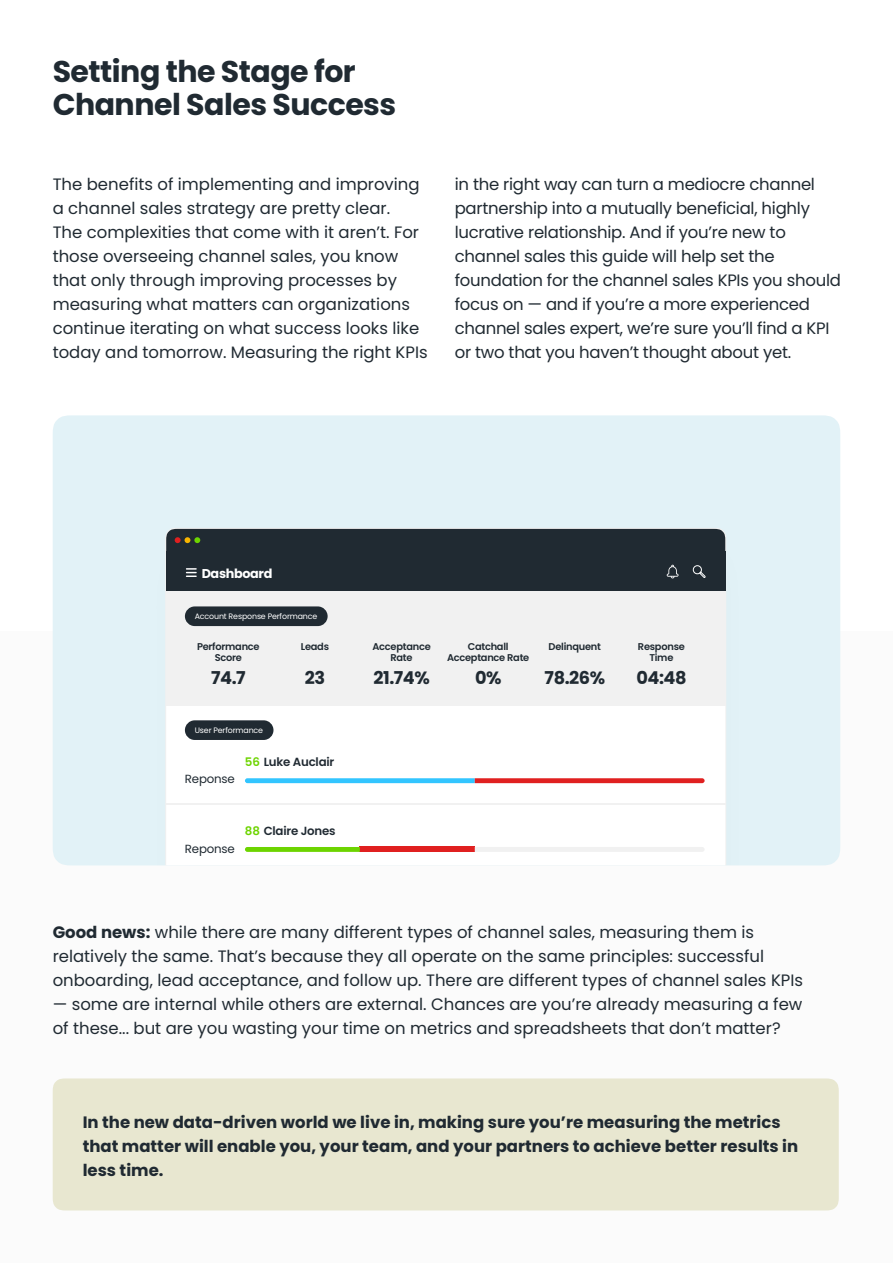
<style>
.page{position:relative;width:893px;height:1263px;background:#fff}
.page>*{position:absolute;margin:0;border:0;box-sizing:border-box;transform-origin:0 0}
.t1{font:700 30px/33px "Poppins";letter-spacing:-.015em;color:#202a32}
.t2{font:700 17.7px "Poppins";letter-spacing:-.025em;color:#202a32}
.t3{font:16.5px/24px "Poppins";color:#202a32}
.t4{font:700 16.5px/24px "Poppins";color:#202a32}
.t5{font:700 12.75px "Poppins";letter-spacing:-.025em;color:#fff}
.t6{font:600 11.85px "Poppins";letter-spacing:-.015em;color:#202a32}
.t7{font:11.85px "Poppins";letter-spacing:-.015em;color:#202a32}
.t8{font:600 9.9px/10.8px "Poppins";letter-spacing:-.025em;color:#202a32;text-align:center}
.t9{font:7.8px "Poppins";letter-spacing:-.015em;color:#fff}
.s1{color:#6dd400}
.s2{font-weight:700}
</style>
<div class="page">
<div style="left:0;top:631px;width:893px;height:632px;background:#fbfbfb"></div>
<div style="left:53px;top:1078px;width:786px;height:132px;background:#e8e7d0"></div>
<div style="left:53px;top:415px;width:787px;height:450px;background:#e2f2f7"></div>
<div style="left:165px;top:552px;width:561px;height:313px;background:#fff"></div>
<div style="left:165px;top:528px;width:561px;height:24px;background:#202a32"></div>
<div style="left:166px;top:551px;width:559px;height:41px;background:#202a32"></div>
<div style="left:166px;top:592px;width:559px;height:114px;background:#f1f1f1"></div>
<svg style="left:186px;top:568px;width:11px;height:9px"></svg>
<svg style="left:245px;top:778px;width:460px;height:5px"></svg>
<div style="left:360px;top:847px;width:115px;height:5px;background:#e02020"></div>
<svg style="left:245px;top:847px;width:115px;height:5px"></svg>
<svg style="left:475px;top:847px;width:230px;height:5px"></svg>
<div style="left:185px;top:606px;width:143px;height:20px;background:#202a32;border-radius:10px"></div>
<svg style="left:692px;top:565px;width:14px;height:13px"></svg>
<svg style="left:667px;top:565px;width:12px;height:13px"></svg>
<div style="left:185px;top:720px;width:88px;height:20px;background:#202a32;border-radius:10px"></div>
<hr style="left:166px;top:803px;width:559px;height:1px;background:#f1f1f1">
<p class="t1" style="left:53px;top:55px;width:345px">Setting the Stage for<br>Channel Sales Success</p>
<p class="t3" style="left:53px;top:173px;width:376px">The benefits of implementing and improving a channel sales strategy are pretty clear.<br>The complexities that come with it aren’t. For those overseeing channel sales, you know that only through improving processes by measuring what matters can organizations continue iterating on what success looks like today and tomorrow. Measuring the right KPIs</p>
<p class="t3" style="left:455px;top:173px;width:388px">in the right way can turn a mediocre channel partnership into a mutually beneficial, highly lucrative relationship. And if you’re new to channel sales this guide will help set the foundation for the channel sales KPIs you should focus on — and if you’re a more experienced channel sales expert, we’re sure you’ll find a KPI or two that you haven’t thought about yet.</p>
<p class="t5" style="left:202px;top:566px;width:72px">Dashboard</p>
<p class="t9" style="left:195px;top:612px;width:124px">Account Response Performance</p>
<p class="t8" style="left:301px;top:641px;width:30px">Leads</p>
<p class="t8" style="left:468px;top:641px;width:42px">Catchall</p>
<p class="t8" style="left:549px;top:641px;width:54px">Delinquent</p>
<p class="t8" style="left:447px;top:652px;width:84px">Acceptance Rate</p>
<p class="t8" style="left:638px;top:641px;width:48px">Response<br>Time</p>
<p class="t8" style="left:197px;top:641px;width:64px">Performance<br>Score</p>
<p class="t8" style="left:372px;top:641px;width:60px">Acceptance<br>Rate</p>
<p class="t2" style="left:211px;top:667px;width:36px">74.7</p>
<p class="t2" style="left:305px;top:667px;width:22px">23</p>
<p class="t2" style="left:373px;top:667px;width:58px">21.74%</p>
<p class="t2" style="left:475px;top:667px;width:28px">0%</p>
<p class="t2" style="left:545px;top:667px;width:62px">78.26%</p>
<p class="t2" style="left:636px;top:667px;width:52px">04:48</p>
<p class="t9" style="left:195px;top:726px;width:70px">User Performance</p>
<p class="t7" style="left:185px;top:772px;width:51px">Reponse</p>
<p class="t6" style="left:245px;top:755px;width:91px"><span class="s1">56</span> Luke Auclair</p>
<p class="t7" style="left:185px;top:842px;width:51px">Reponse</p>
<p class="t6" style="left:245px;top:824px;width:92px"><span class="s1">88</span> Claire Jones</p>
<p class="t3" style="left:53px;top:920px;width:752px"><span class="s2">Good news:</span> while there are many different types of channel sales, measuring them is relatively the same. That’s because they all operate on the same principles: successful onboarding, lead acceptance, and follow up. There are different types of channel sales KPIs</p>
<p class="t3" style="left:53px;top:992px;width:751px">— some are internal while others are external. Chances are you’re already measuring a few of these... but are you wasting your time on metrics and spreadsheets that don’t matter?</p>
<p class="t4" style="left:83px;top:1110px;width:717px">In the new data-driven world we live in, making sure you’re measuring the metrics that matter will enable you, your team, and your partners to achieve better results in less time.</p>
</div>
